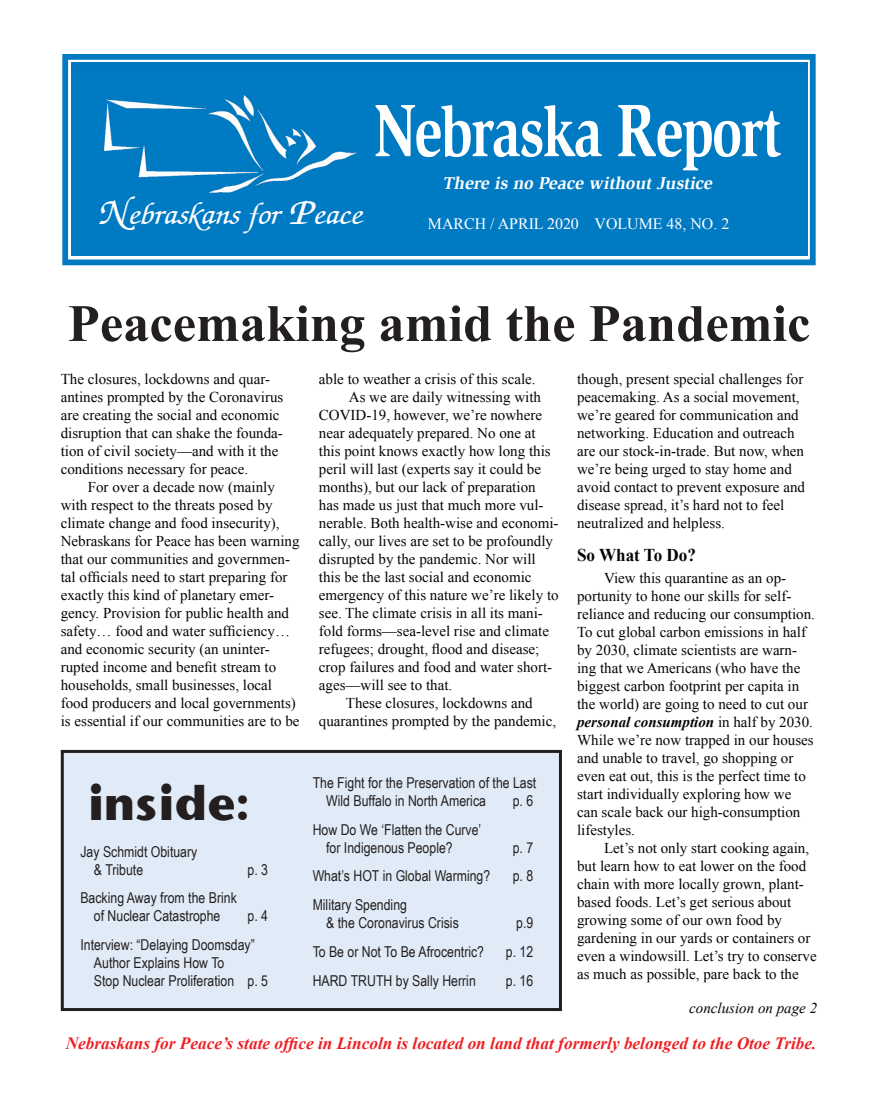
<style>
.page{position:relative;width:878px;height:1107px;background:#fff}
.page>*{position:absolute;margin:0;border:0;box-sizing:border-box;transform-origin:0 0}
.t1{font:700 71.1px "Slimbach Std";letter-spacing:-.025em;color:#fff;scale:.78 1}
.t2{font:700 52.5px "Times New Roman";color:#231f20}
.t3{font:700 45px "Stone Sans";color:#231f20}
.t4{font:italic 500 29.85px "Zapf Chancery IT Cby BT";color:#fff;scale:1.1 1}
.t5{font:700 18px "Times New Roman";color:#040503;scale:.95 1}
.t6{font:italic 700 17.55px "Slimbach Std";color:#fff}
.t7{font:italic 700 17.25px "Times New Roman";color:#ee1f23}
.t8{font:15.9px "Times New Roman";color:#fff}
.t9{font:15px/18px "Times New Roman";color:#040503}
.t10{font:15px/18px "Arial Narrow";color:#231f20}
.t11{font:italic 15px "Times New Roman";color:#040503}
.s1{font-size:38.25px}
.s2{font-size:76.35px}
.s3{font-weight:700;font-style:italic}
</style>
<div class="page">
<div style="left:62px;top:751px;width:498px;height:259px;background:#e1ebf7"></div>
<div style="left:61px;top:750px;width:501px;height:261px;border:3px solid #231f20"></div>
<div style="left:62px;top:54px;width:753px;height:211px;border:6px solid #007ac2"></div>
<div style="left:71px;top:63px;width:736px;height:193px;background:#007ac2"></div>
<h3 class="t4" style="left:99px;top:198px;width:242px"><span class="s1">N</span>ebraskans for <span class="s1">P</span>eace</h3>
<h1 class="t1" style="left:374px;top:90px;width:523px"><span class="s2">N</span>ebraska <span class="s2">R</span>eport</h1>
<p class="t6" style="left:442px;top:173px;width:274px">There is no Peace without Justice</p>
<p class="t8" style="left:428px;top:213px;width:303px">MARCH / APRIL 2020 VOLUME 48, NO. 2</p>
<h2 class="t2" style="left:68px;top:287px;width:744px">Peacemaking amid the Pandemic</h2>
<p class="t9" style="left:319px;top:370px;width:218px">able to weather a crisis of this scale.</p>
<p class="t9" style="left:349px;top:388px;width:194px">As we are daily witnessing with</p>
<p class="t9" style="left:319px;top:406px;width:225px">COVID-19, however, we’re nowhere</p>
<p class="t9" style="left:319px;top:424px;width:218px">near adequately prepared. No one at</p>
<p class="t9" style="left:319px;top:442px;width:233px">this point knows exactly how long this</p>
<p class="t9" style="left:319px;top:460px;width:224px">peril will last (experts say it could be</p>
<p class="t9" style="left:319px;top:478px;width:218px">months), but our lack of preparation</p>
<p class="t9" style="left:319px;top:496px;width:226px">has made us just that much more vul-</p>
<p class="t9" style="left:319px;top:514px;width:241px">nerable. Both health-wise and economi-</p>
<p class="t9" style="left:319px;top:532px;width:235px">cally, our lives are set to be profoundly</p>
<p class="t9" style="left:319px;top:550px;width:218px">disrupted by the pandemic. Nor will</p>
<p class="t9" style="left:319px;top:568px;width:214px">this be the last social and economic</p>
<p class="t9" style="left:319px;top:586px;width:241px">emergency of this nature we’re likely to</p>
<p class="t9" style="left:319px;top:604px;width:225px">see. The climate crisis in all its mani-</p>
<p class="t9" style="left:319px;top:622px;width:231px">fold forms—sea-level rise and climate</p>
<p class="t9" style="left:319px;top:640px;width:222px">refugees; drought, flood and disease;</p>
<p class="t9" style="left:319px;top:658px;width:235px">crop failures and food and water short-</p>
<p class="t9" style="left:319px;top:676px;width:135px">ages—will see to that.</p>
<p class="t9" style="left:346px;top:694px;width:188px">These closures, lockdowns and</p>
<p class="t9" style="left:319px;top:712px;width:239px">quarantines prompted by the pandemic,</p>
<p class="t9" style="left:61px;top:370px;width:224px">The closures, lockdowns and quar&shy;antines prompted by the Coronavirus are creating the social and economic disruption that can shake the founda&shy;tion of civil society—and with it the conditions necessary for peace.</p>
<p class="t9" style="left:61px;top:478px;width:240px;text-indent:27px">For over a decade now (mainly with respect to the threats posed by climate change and food insecurity), Nebraskans for Peace has been warning that our communities and governmen&shy;tal officials need to start preparing for exactly this kind of planetary emer&shy;gency. Provision for public health and safety… food and water sufficiency… and economic security (an uninter&shy;rupted income and benefit stream to households, small businesses, local food producers and local governments) is essential if our communities are to be</p>
<p class="t9" style="left:577px;top:370px;width:229px">though, present special challenges for peacemaking. As a social movement, we’re geared for communication and networking. Education and outreach are our stock-in-trade. But now, when we’re being urged to stay home and avoid contact to prevent exposure and disease spread, it’s hard not to feel neutralized and helpless.</p>
<p class="t5" style="left:577px;top:542px;width:127px">So What To Do?</p>
<p class="t9" style="left:577px;top:569px;width:239px;text-indent:27px">View this quarantine as an op&shy;portunity to hone our skills for self&shy;reliance and reducing our consumption.<br>To cut global carbon emissions in half by 2030, climate scientists are warn&shy;ing that we Americans (who have the biggest carbon footprint per capita in the world) are going to need to cut our <span class="s3">personal consumption</span> in half by 2030.<br>While we’re now trapped in our houses and unable to travel, go shopping or even eat out, this is the perfect time to start individually exploring how we can scale back our high-consumption lifestyles.</p>
<p class="t9" style="left:577px;top:839px;width:241px;text-indent:27px">Let’s not only start cooking again, but learn how to eat lower on the food chain with more locally grown, plant&shy;based foods. Let’s get serious about growing some of our own food by gardening in our yards or containers or even a windowsill. Let’s try to conserve as much as possible, pare back to the</p>
<p class="t11" style="left:689px;top:998px;width:129px">conclusion on page 2</p>
<h3 class="t3" style="left:87px;top:772px;width:163px">inside:</h3>
<p class="t10" style="left:326px;top:773px;width:212px;text-indent:-14px">The Fight for the Preservation of the Last<br>Wild Buffalo in North America</p>
<p class="t10" style="left:512px;top:791px;width:22px">p. 6</p>
<p class="t10" style="left:326px;top:820px;width:157px;text-indent:-14px">How Do We ‘Flatten the Curve’ for Indigenous People?</p>
<p class="t10" style="left:512px;top:838px;width:22px">p. 7</p>
<p class="t10" style="left:94px;top:842px;width:105px;text-indent:-14px">Jay Schmidt Obituary &amp; Tribute</p>
<p class="t10" style="left:247px;top:860px;width:22px">p. 3</p>
<p class="t10" style="left:312px;top:867px;width:179px">What’s HOT in Global Warming?</p>
<p class="t10" style="left:512px;top:867px;width:22px">p. 8</p>
<p class="t10" style="left:326px;top:895px;width:134px;text-indent:-14px">Military Spending<br>&amp; the Coronavirus Crisis</p>
<p class="t10" style="left:80px;top:889px;width:158px;text-align:center">Backing Away from the Brink of Nuclear Catastrophe</p>
<p class="t10" style="left:80px;top:901px;width:189px;line-height:28.8px;text-indent:167px">p. 4<br>Interview: “Delaying Doomsday”</p>
<p class="t10" style="left:94px;top:953px;width:175px">Author Explains How To<br>Stop Nuclear Proliferation p. 5</p>
<p class="t10" style="left:516px;top:913px;width:19px">p.9</p>
<p class="t10" style="left:312px;top:942px;width:173px">To Be or Not To Be Afrocentric?</p>
<p class="t10" style="left:506px;top:942px;width:29px">p. 12</p>
<p class="t10" style="left:312px;top:971px;width:165px">HARD TRUTH by Sally Herrin</p>
<p class="t10" style="left:506px;top:971px;width:29px">p. 16</p>
<p class="t7" style="left:66px;top:1031px;width:752px">Nebraskans for Peace’s state office in Lincoln is located on land that formerly belonged to the Otoe Tribe.</p>
</div>
